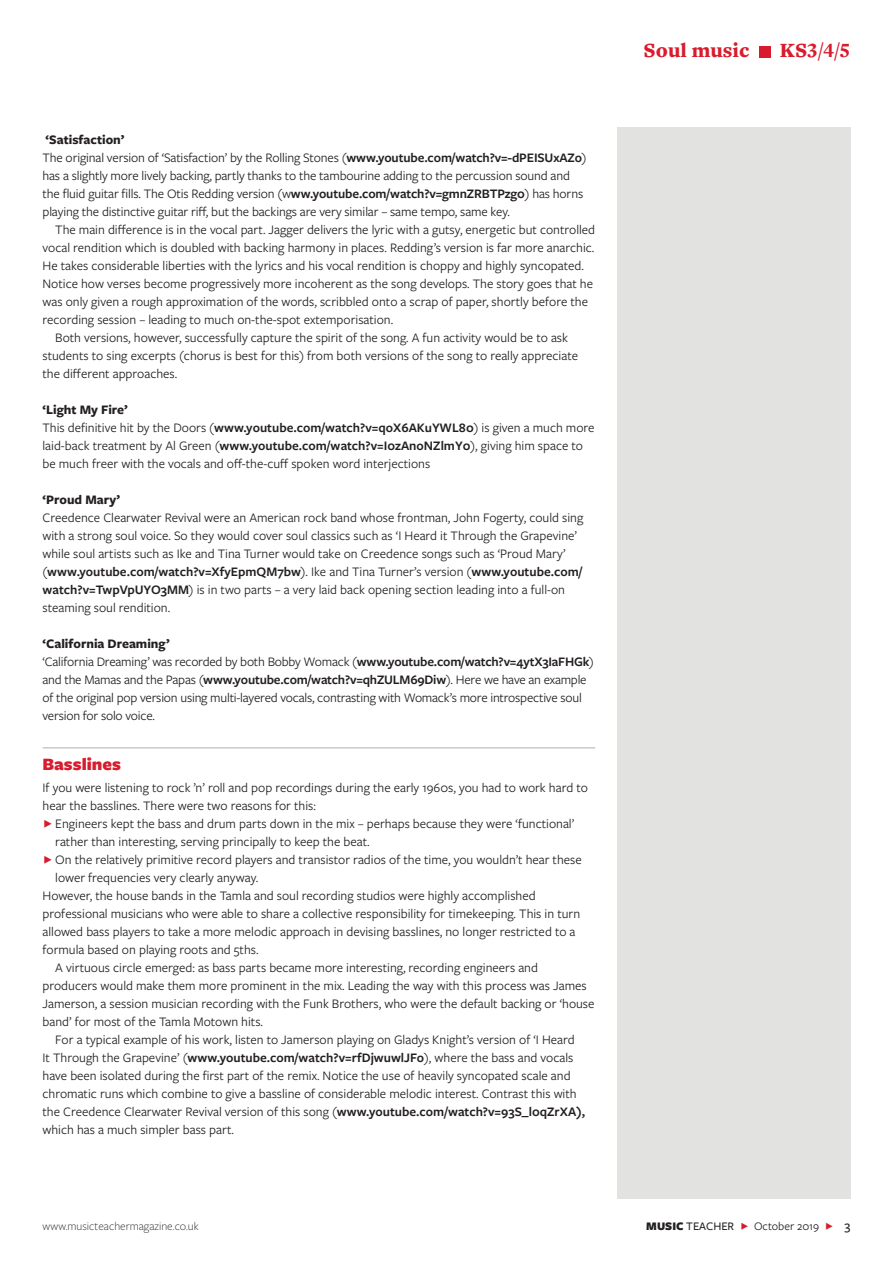
<style>
.page{position:relative;width:893px;height:1263px;background:#fff}
.page>*{position:absolute;margin:0;border:0;box-sizing:border-box;transform-origin:0 0}
.t1{font:900 21px "Freight Text Pro";color:#d81c2d}
.t2{font:900 18px "Freight Sans Pro";color:#d81c2d}
.t3{font:13.5px/18px "Freight Sans Pro";color:#231f20}
.t4{font:700 13.5px "Freight Sans Pro";color:#231f20}
.t5{font:300 12px "Freight Sans Pro";color:#231f20}
.t6{font:12px "Freight Sans Pro";color:#231f20}
.s1{font-weight:700}
.s2{font-weight:600}
.s3{font-weight:900}
.s4{font-weight:500}
.s5{color:#d81c2d}
.s6{font-weight:500;font-size:13.5px}
</style>
<div class="page">
<div style="left:617px;top:128px;width:233px;height:1071px;background:#e2e2e1"></div>
<div style="left:759px;top:46px;width:11px;height:11px;background:#d81c2d"></div>
<hr style="left:43px;top:747px;width:552px;height:1px;background:#cdc9c8">
<p class="t3" style="left:43px;top:130px;width:546px"><span class="s1">‘Satisfaction’<br></span>The original version of ‘Satisfaction’ by the Rolling Stones (<span class="s2">www.youtube.com/watch?v=-dPEISUxAZo</span>) has a slightly more lively backing, partly thanks to the tambourine adding to the percussion sound and the fluid guitar fills. The Otis Redding version (w<span class="s2">ww.youtube.com/watch?v=gmnZRBTPzg0</span>) has horns playing the distinctive guitar riff, but the backings are very similar – same tempo, same key.</p>
<p class="t3" style="left:55px;top:220px;width:541px">The main difference is in the vocal part. Jagger delivers the lyric with a gutsy, energetic but controlled</p>
<p class="t3" style="left:43px;top:238px;width:553px">vocal rendition which is doubled with backing harmony in places. Redding’s version is far more anarchic.</p>
<p class="t3" style="left:43px;top:256px;width:543px">He takes considerable liberties with the lyrics and his vocal rendition is choppy and highly syncopated.</p>
<p class="t3" style="left:43px;top:274px;width:552px">Notice how verses become progressively more incoherent as the song develops. The story goes that he</p>
<p class="t3" style="left:43px;top:292px;width:547px">was only given a rough approximation of the words, scribbled onto a scrap of paper, shortly before the</p>
<p class="t3" style="left:43px;top:310px;width:352px">recording session – leading to much on-the-spot extemporisation.</p>
<p class="t3" style="left:55px;top:328px;width:514px">Both versions, however, successfully capture the spirit of the song. A fun activity would be to ask</p>
<p class="t3" style="left:43px;top:346px;width:537px">students to sing excerpts (chorus is best for this) from both versions of the song to really appreciate</p>
<p class="t3" style="left:43px;top:364px;width:136px">the different approaches.</p>
<p class="t3" style="left:43px;top:400px;width:554px"><span class="s1">‘Light My Fire’<br></span>This definitive hit by the Doors (<span class="s2">www.youtube.com/watch?v=qoX6AKuYWL80</span>) is given a much more laid-back treatment by Al Green (<span class="s2">www.youtube.com/watch?v=I0zAnoNZlmY0</span>), giving him space to be much freer with the vocals and off-the-cuff spoken word interjections</p>
<p class="t4" style="left:43px;top:490px;width:79px">‘Proud Mary’</p>
<p class="t3" style="left:43px;top:508px;width:542px">Creedence Clearwater Revival were an American rock band whose frontman, John Fogerty, could sing with a strong soul voice. So they would cover soul classics such as ‘I Heard it Through the Grapevine’ while soul artists such as Ike and Tina Turner would take on Creedence songs such as ‘Proud Mary’ (<span class="s2">www.youtube.com/watch?v=XfyEpmQM7bw</span>). Ike and Tina Turner’s version (<span class="s2">www.youtube.com/ watch?v=TwpVpUYO3MM</span>) is in two parts – a very laid back opening section leading into a full-on steaming soul rendition.</p>
<p class="t3" style="left:43px;top:634px;width:553px"><span class="s1">‘California Dreaming’<br></span>‘California Dreaming’ was recorded by both Bobby Womack (<span class="s2">www.youtube.com/watch?v=4ytX3IaFHGk</span>) and the Mamas and the Papas (<span class="s2">www.youtube.com/watch?v=qhZULM69Diw</span>). Here we have an example of the original pop version using multi-layered vocals, contrasting with Womack’s more introspective soul version for solo voice.</p>
<h2 class="t2" style="left:43px;top:751px;width:80px">Basslines</h2>
<p class="t3" style="left:43px;top:778px;width:547px">If you were listening to rock ’n’ roll and pop recordings during the early 1960s, you had to work hard to hear the basslines. There were two reasons for this:</p>
<p class="t3" style="left:55px;top:814px;width:520px">Engineers kept the bass and drum parts down in the mix – perhaps because they were ‘functional’</p>
<p class="t3" style="left:55px;top:832px;width:316px">rather than interesting, serving principally to keep the beat.</p>
<p class="t3" style="left:55px;top:850px;width:528px">On the relatively primitive record players and transistor radios of the time, you wouldn’t hear these</p>
<p class="t3" style="left:55px;top:868px;width:205px">lower frequencies very clearly anyway.</p>
<p class="t3" style="left:43px;top:886px;width:495px">However, the house bands in the Tamla and soul recording studios were highly accomplished</p>
<p class="t3" style="left:43px;top:904px;width:539px">professional musicians who were able to share a collective responsibility for timekeeping. This in turn</p>
<p class="t3" style="left:43px;top:922px;width:535px">allowed bass players to take a more melodic approach in devising basslines, no longer restricted to a</p>
<p class="t3" style="left:43px;top:940px;width:218px">formula based on playing roots and 5ths.</p>
<p class="t3" style="left:55px;top:958px;width:484px">A virtuous circle emerged: as bass parts became more interesting, recording engineers and</p>
<p class="t3" style="left:43px;top:976px;width:546px">producers would make them more prominent in the mix. Leading the way with this process was James</p>
<p class="t3" style="left:43px;top:994px;width:553px">Jamerson, a session musician recording with the Funk Brothers, who were the default backing or ‘house</p>
<p class="t3" style="left:43px;top:1012px;width:222px">band’ for most of the Tamla Motown hits.</p>
<p class="t3" style="left:55px;top:1030px;width:521px">For a typical example of his work, listen to Jamerson playing on Gladys Knight’s version of ‘I Heard</p>
<p class="t3" style="left:43px;top:1048px;width:532px">It Through the Grapevine’ (<span class="s2">www.youtube.com/watch?v=rfDjwuwlJFo</span>), where the bass and vocals</p>
<p class="t3" style="left:43px;top:1066px;width:530px">have been isolated during the first part of the remix. Notice the use of heavily syncopated scale and</p>
<p class="t3" style="left:43px;top:1084px;width:536px">chromatic runs which combine to give a bassline of considerable melodic interest. Contrast this with</p>
<p class="t3" style="left:43px;top:1102px;width:544px">the Creedence Clearwater Revival version of this song (<span class="s2">www.youtube.com/watch?v=93S_l0qZrXA),</span></p>
<p class="t3" style="left:43px;top:1120px;width:193px">which has a much simpler bass part.</p>
<h1 class="t1" style="left:644px;top:36px;width:107px">Soul music</h1>
<h1 class="t1" style="left:780px;top:36px;width:72px">KS3/4/5</h1>
<p class="t5" style="left:43px;top:1218px;width:158px">www.musicteachermagazine.co.uk</p>
<p class="t6" style="left:646px;top:1218px;width:206px"><span class="s3">MUSIC</span> <span class="s4">TEACHER</span> <span class="s5">F</span> October 2019 <span class="s5">F</span> <span class="s6">3</span></p>
</div>
